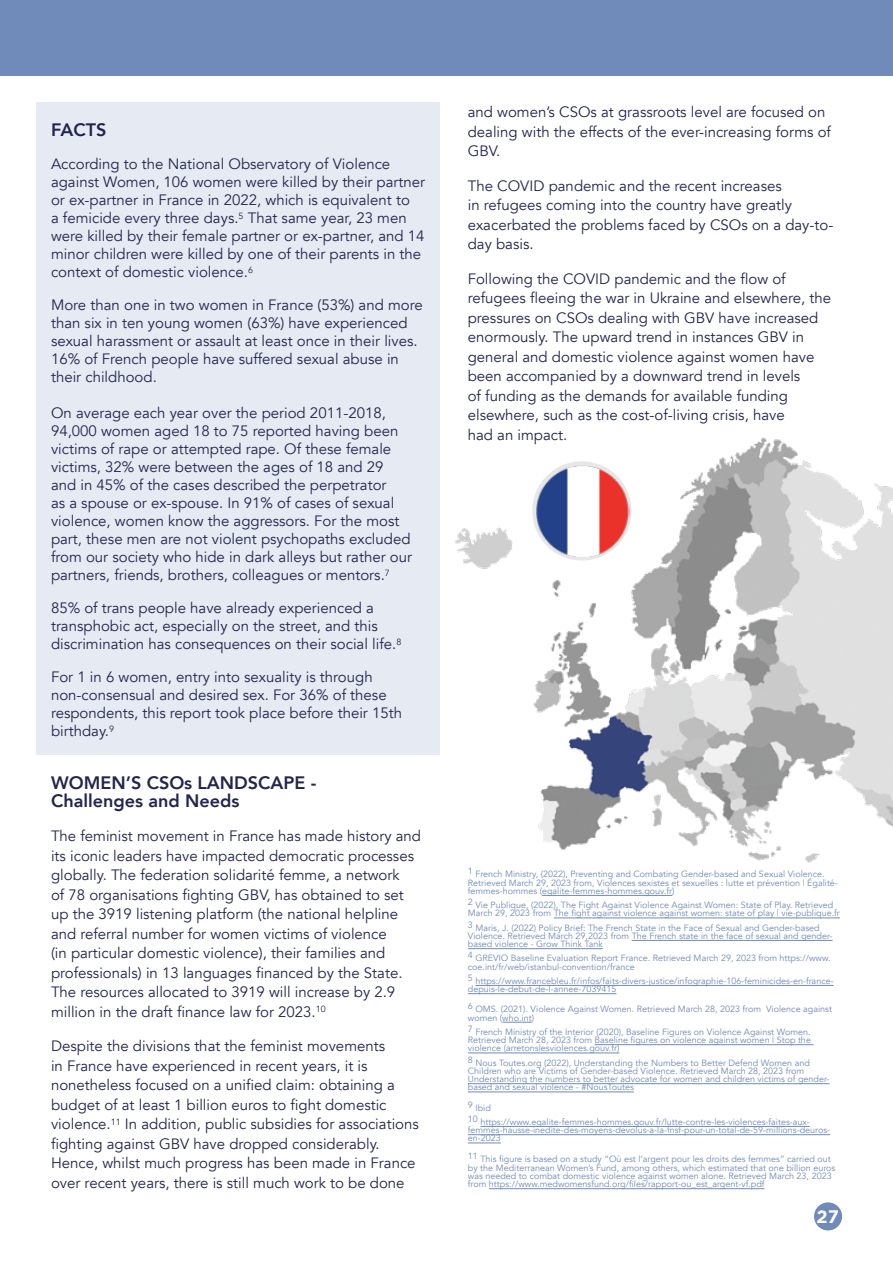
<style>
.page{position:relative;width:893px;height:1263px;background:#fff}
.page>*{position:absolute;margin:0;border:0;box-sizing:border-box;transform-origin:0 0}
.t1{font:800 18px/18px "Avenir";color:#22254e}
.t2{font:700 18px "Gotham";color:#fff}
.t3{font:15px/19.5px "Avenir";color:#22254e}
.t4{font:9px/8.2px "Avenir";color:#708ab9}
</style>
<div class="page">
<img style="left:455px;top:437px;width:438px;height:459px">
<div style="left:532px;top:461px;width:99px;height:99px;background:#e8e7e7;border-radius:50%"></div>
<div style="left:0;top:0;width:893px;height:76px;background:#708ab9"></div>
<hr style="left:542px;top:895px;width:130px;height:1px;background:#708ab9">
<hr style="left:554px;top:918px;width:286px;height:1px;background:#708ab9">
<hr style="left:632px;top:940px;width:200px;height:1px;background:#708ab9">
<hr style="left:468px;top:948px;width:135px;height:1px;background:#708ab9">
<hr style="left:475px;top:985px;width:359px;height:1px;background:#708ab9">
<hr style="left:468px;top:993px;width:148px;height:1px;background:#708ab9">
<hr style="left:502px;top:1022px;width:30px;height:1px;background:#708ab9">
<hr style="left:595px;top:1044px;width:218px;height:1px;background:#708ab9">
<hr style="left:468px;top:1053px;width:151px;height:1px;background:#708ab9">
<hr style="left:468px;top:1083px;width:362px;height:1px;background:#708ab9">
<hr style="left:468px;top:1092px;width:166px;height:1px;background:#708ab9">
<hr style="left:480px;top:1126px;width:330px;height:1px;background:#708ab9">
<hr style="left:468px;top:1134px;width:362px;height:1px;background:#708ab9">
<hr style="left:468px;top:1143px;width:33px;height:1px;background:#708ab9">
<hr style="left:489px;top:1188px;width:275px;height:1px;background:#708ab9">
<img style="left:535px;top:462px;width:94px;height:95px">
<div style="left:36px;top:102px;width:404px;height:653px;background:#e6ebf3"></div>
<div style="left:814px;top:1202px;width:28px;height:28px;background:#708ab9;border-radius:50%"></div>
<p class="t1" style="left:51px;top:121px;width:57px">FACTS</p>
<p class="t3" style="left:51px;top:155px;width:376px;line-height:18px">According to the National Observatory of Violence against Women, 106 women were killed by their partner or ex-partner in France in 2022, which is equivalent to<br>a femicide every three days.<sup>5</sup> That same year, 23 men were killed by their female partner or ex-partner, and 14 minor children were killed by one of their parents in the context of domestic violence.<sup>6</sup></p>
<p class="t3" style="left:51px;top:296px;width:373px;line-height:18px">More than one in two women in France (53%) and more than six in ten young women (63%) have experienced sexual harassment or assault at least once in their lives.<br>16% of French people have suffered sexual abuse in their childhood.</p>
<p class="t3" style="left:51px;top:404px;width:363px;line-height:18px">On average each year over the period 2011-2018, 94,000 women aged 18 to 75 reported having been victims of rape or attempted rape. Of these female victims, 32% were between the ages of 18 and 29 and in 45% of the cases described the perpetrator<br>as a spouse or ex-spouse. In 91% of cases of sexual violence, women know the aggressors. For the most part, these men are not violent psychopaths excluded from our society who hide in dark alleys but rather our partners, friends, brothers, colleagues or mentors.<sup>7</sup></p>
<p class="t3" style="left:51px;top:599px;width:352px;line-height:18px">85% of trans people have already experienced a transphobic act, especially on the street, and this discrimination has consequences on their social life.<sup>8</sup></p>
<p class="t3" style="left:51px;top:668px;width:353px;line-height:18px">For 1 in 6 women, entry into sexuality is through non-consensual and desired sex. For 36% of these respondents, this report took place before their 15th birthday.<sup>9</sup></p>
<p class="t1" style="left:51px;top:773px;width:267px">WOMEN’S CSOs LANDSCAPE -<br>Challenges and Needs</p>
<p class="t3" style="left:51px;top:826px;width:372px">The feminist movement in France has made history and its iconic leaders have impacted democratic processes globally. The federation solidarité femme, a network<br>of 78 organisations fighting GBV, has obtained to set up the 3919 listening platform (the national helpline and referral number for women victims of violence<br>(in particular domestic violence), their families and professionals) in 13 languages financed by the State.<br>The resources allocated to 3919 will increase by 2.9 million in the draft finance law for 2023.<sup>10</sup></p>
<p class="t3" style="left:51px;top:1036px;width:369px">Despite the divisions that the feminist movements<br>in France have experienced in recent years, it is nonetheless focused on a unified claim: obtaining a budget of at least 1 billion euros to fight domestic violence.<sup>11</sup> In addition, public subsidies for associations fighting against GBV have dropped considerably.<br>Hence, whilst much progress has been made in France over recent years, there is still much work to be done</p>
<p class="t3" style="left:468px;top:103px;width:365px">and women’s CSOs at grassroots level are focused on dealing with the effects of the ever-increasing forms of<br>GBV.</p>
<p class="t3" style="left:468px;top:176px;width:367px">The COVID pandemic and the recent increases<br>in refugees coming into the country have greatly exacerbated the problems faced by CSOs on a day-to&shy;day basis.</p>
<p class="t3" style="left:468px;top:269px;width:365px">Following the COVID pandemic and the flow of refugees fleeing the war in Ukraine and elsewhere, the pressures on CSOs dealing with GBV have increased enormously. The upward trend in instances GBV in general and domestic violence against women have been accompanied by a downward trend in levels<br>of funding as the demands for available funding elsewhere, such as the cost-of-living crisis, have<br>had an impact.</p>
<p class="t4" style="left:468px;top:870px;width:372px">1 French Ministry, (2022), Preventing and Combating Gender-based and Sexual Violence.<br>Retrieved March 29, 2023 from, Violences sexistes et sexuelles : lutte et prévention | Égalité&shy;femmes-hommes (egalite-femmes-hommes.gouv.fr)</p>
<p class="t4" style="left:468px;top:901px;width:374px">2 Vie Publique, (2022), The Fight Against Violence Against Women: State of Play. Retrieved<br>March 29, 2023 from The fight against violence against women: state of play | vie-publique.fr</p>
<p class="t4" style="left:468px;top:923px;width:366px">3 Maris, J. (2022) Policy Brief: The French State in the Face of Sexual and Gender-based<br>Violence. Retrieved March 29,2023 from The French state in the face of sexual and gender&shy;based violence - Grow Think Tank</p>
<p class="t4" style="left:468px;top:954px;width:364px">4 GREVIO Baseline Evaluation Report France. Retrieved March 29, 2023 from https://www. coe.int/fr/web/istanbul-convention/france</p>
<p class="t4" style="left:468px;top:977px;width:367px">5 https://www.francebleu.fr/infos/faits-divers-justice/infographie-106-feminicides-en-france&shy;depuis-le-debut-de-l-annee-7039415</p>
<p class="t4" style="left:468px;top:1005px;width:366px">6 OMS. (2021). Violence Against Women. Retrieved March 28, 2023 from Violence against women (who.int)</p>
<p class="t4" style="left:468px;top:1028px;width:345px;text-align:justify">7 French Ministry of the Interior (2020), Baseline Figures on Violence Against Women.<br>Retrieved March 28, 2023 from Baseline figures on violence against women | Stop the violence (arretonslesviolences.gouv.fr)</p>
<p class="t4" style="left:468px;top:1058px;width:363px">8 Nous Toutes.org (2022), Understanding the Numbers to Better Defend Women and Children who are Victims of Gender-based Violence. Retrieved March 28, 2023 from Understanding the numbers to better advocate for women and children victims of gender&shy;based and sexual violence - #NousToutes</p>
<p class="t4" style="left:468px;top:1101px;width:343px;line-height:14.2px">9 Ibid<br>10 https://www.egalite-femmes-hommes.gouv.fr/lutte-contre-les-violences-faites-aux-</p>
<p class="t4" style="left:468px;top:1126px;width:364px">femmes-hausse-inedite-des-moyens-devolus-a-la-fnsf-pour-un-total-de-59-millions-deuros&shy;en-2023</p>
<p class="t4" style="left:468px;top:1155px;width:369px">11 This figure is based on a study “Où est l’argent pour les droits des femmes” carried out by the Mediterranean Women’s Fund, among others, which estimated that one billion euros was needed to combat domestic violence against women alone. Retrieved March 23, 2023 from https://www.medwomensfund.org/files/rapport-ou_est_argent-vf.pdf</p>
<p class="t2" style="left:816px;top:1206px;width:24px">27</p>
</div>
